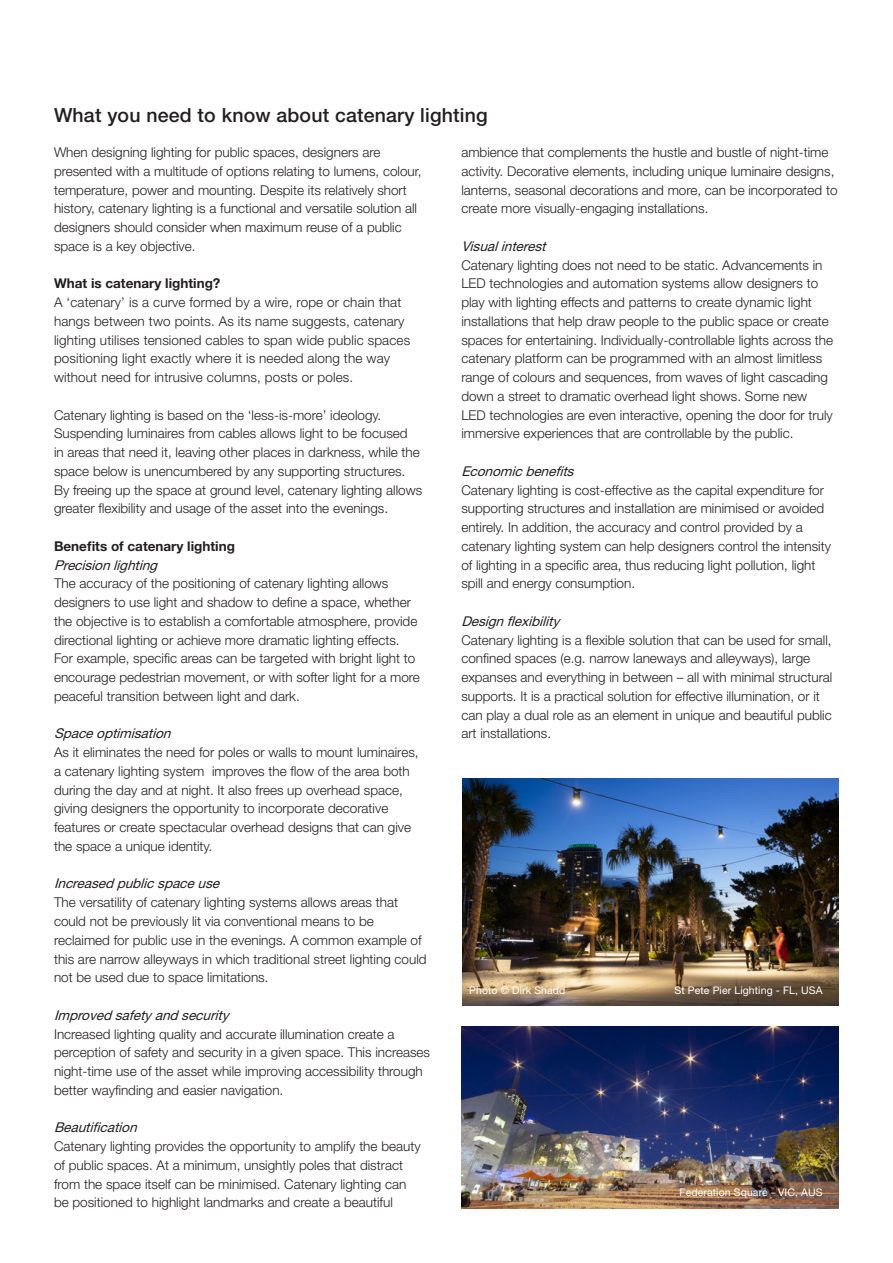
<style>
.page{position:relative;width:893px;height:1263px;background:#fff}
.page>*{position:absolute;margin:0;border:0;box-sizing:border-box;transform-origin:0 0}
.t1{font:500 19.5px "Helvetica Neue LT Std";letter-spacing:.01em;color:#231f20}
.t2{font:300 13.5px/18.8px "Helvetica Neue LT Std";color:#231f20}
.t3{font:italic 13.5px "Helvetica Neue LT Std";color:#231f20}
.t4{font:700 13.5px "Helvetica Neue LT Std";color:#231f20}
.t5{font:10.5px "Helvetica Neue LT Std";letter-spacing:.01em;color:#fff}
</style>
<div class="page">
<img style="left:461px;top:1026px;width:378px;height:183px">
<img style="left:462px;top:778px;width:377px;height:227px">
<p class="t1" style="left:54px;top:103px;width:435px">What you need to know about catenary lighting</p>
<p class="t2" style="left:54px;top:143px;width:369px">When designing lighting for public spaces, designers are presented with a multitude of options relating to lumens, colour, temperature, power and mounting. Despite its relatively short history, catenary lighting is a functional and versatile solution all designers should consider when maximum reuse of a public space is a key objective.</p>
<p class="t4" style="left:54px;top:275px;width:168px">What is catenary lighting?</p>
<p class="t2" style="left:54px;top:293px;width:358px">A ‘catenary’ is a curve formed by a wire, rope or chain that hangs between two points. As its name suggests, catenary lighting utilises tensioned cables to span wide public spaces positioning light exactly where it is needed along the way without need for intrusive columns, posts or poles.</p>
<p class="t2" style="left:54px;top:405px;width:370px">Catenary lighting is based on the ‘less-is-more’ ideology.<br>Suspending luminaires from cables allows light to be focused<br>in areas that need it, leaving other places in darkness, while the space below is unencumbered by any supporting structures.<br>By freeing up the space at ground level, catenary lighting allows greater flexibility and usage of the asset into the evenings.</p>
<p class="t4" style="left:54px;top:538px;width:182px">Benefits of catenary lighting</p>
<p class="t3" style="left:54px;top:557px;width:109px">Precisionlighting</p>
<p class="t2" style="left:54px;top:574px;width:367px">The accuracy of the positioning of catenary lighting allows designers to use light and shadow to define a space, whether the objective is to establish a comfortable atmosphere, provide directional lighting or achieve more dramatic lighting effects.<br>For example, specific areas can be targeted with bright light to encourage pedestrian movement, or with softer light for a more peaceful transition between light and dark.</p>
<p class="t3" style="left:54px;top:726px;width:122px">Spaceoptimisation</p>
<p class="t2" style="left:54px;top:743px;width:366px">As it eliminates the need for poles or walls to mount luminaires, a catenary lighting system improves the flow of the area both during the day and at night. It also frees up overhead space, giving designers the opportunity to incorporate decorative features or create spectacular overhead designs that can give the space a unique identity.</p>
<p class="t3" style="left:54px;top:876px;width:171px">Increasedpublicspaceuse</p>
<p class="t2" style="left:54px;top:893px;width:374px">The versatility of catenary lighting systems allows areas that could not be previously lit via conventional means to be reclaimed for public use in the evenings. A common example of this are narrow alleyways in which traditional street lighting could not be used due to space limitations.</p>
<p class="t3" style="left:54px;top:1007px;width:181px">Improvedsafetyandsecurity</p>
<p class="t2" style="left:54px;top:1024px;width:378px">Increased lighting quality and accurate illumination create a perception of safety and security in a given space. This increases night-time use of the asset while improving accessibility through better wayfinding and easier navigation.</p>
<p class="t3" style="left:54px;top:1119px;width:89px">Beautification</p>
<p class="t2" style="left:54px;top:1136px;width:368px">Catenary lighting provides the opportunity to amplify the beauty of public spaces. At a minimum, unsightly poles that distract from the space itself can be minimised. Catenary lighting can be positioned to highlight landmarks and create a beautiful</p>
<p class="t2" style="left:461px;top:143px;width:378px">ambience that complements the hustle and bustle of night-time activity. Decorative elements, including unique luminaire designs, lanterns, seasonal decorations and more, can be incorporated to create more visually-engaging installations.</p>
<p class="t3" style="left:461px;top:238px;width:90px">Visualinterest</p>
<p class="t2" style="left:461px;top:255px;width:373px">Catenary lighting does not need to be static. Advancements in LED technologies and automation systems allow designers to play with lighting effects and patterns to create dynamic light installations that help draw people to the public space or create spaces for entertaining. Individually-controllable lights across the catenary platform can be programmed with an almost limitless range of colours and sequences, from waves of light cascading down a street to dramatic overhead light shows. Some new LED technologies are even interactive, opening the door for truly immersive experiences that are controllable by the public.</p>
<p class="t3" style="left:461px;top:463px;width:118px">Economicbenefits</p>
<p class="t2" style="left:461px;top:480px;width:371px">Catenary lighting is cost-effective as the capital expenditure for supporting structures and installation are minimised or avoided entirely. In addition, the accuracy and control provided by a catenary lighting system can help designers control the intensity of lighting in a specific area, thus reducing light pollution, light spill and energy consumption.</p>
<p class="t3" style="left:461px;top:613px;width:104px">Designflexibility</p>
<p class="t2" style="left:461px;top:630px;width:373px">Catenary lighting is a flexible solution that can be used for small, confined spaces (e.g. narrow laneways and alleyways), large expanses and everything in between – all with minimal structural supports. It is a practical solution for effective illumination, or it can play a dual role as an element in unique and beautiful public art installations.</p>
<p class="t5" style="left:674px;top:984px;width:150px">St Pete Pier Lighting - FL, USA</p>
<p class="t5" style="left:469px;top:984px;width:98px">Photo © Dirk Shadd</p>
<p class="t5" style="left:679px;top:1186px;width:145px">Federation Square - VIC, AUS</p>
</div>
